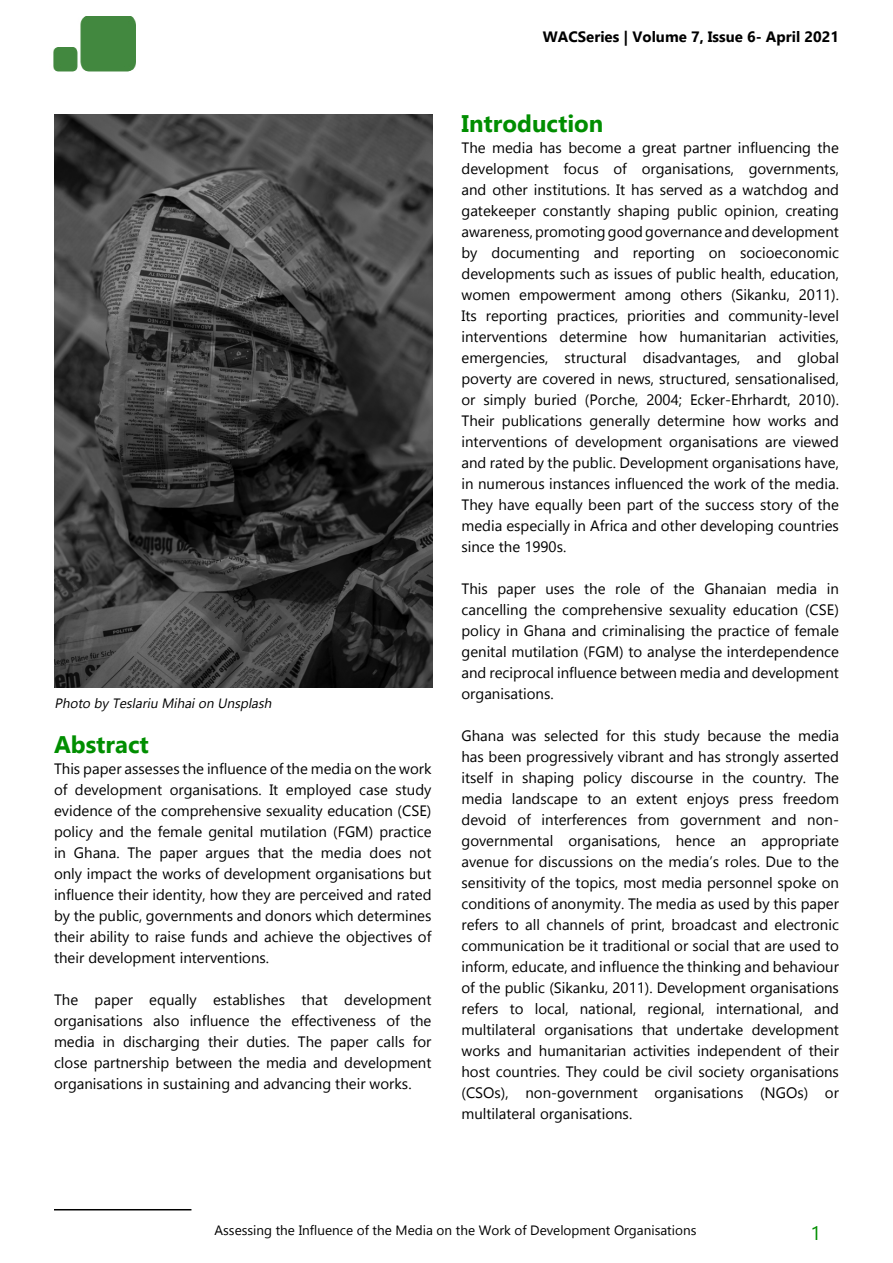
<style>
.page{position:relative;width:893px;height:1263px;background:#fff}
.page>*{position:absolute;margin:0;border:0;box-sizing:border-box;transform-origin:0 0}
.t1{font:700 24px "Gadugi";color:#008e00}
.t2{font:19.5px "Gadugi";color:#008e00}
.t3{font:15px/21px "Gadugi";color:#000;text-align:justify}
.t4{font:700 15px "Gadugi";color:#000}
.t5{font:13.5px "Gadugi";color:#000}
.t6{font:italic 13.5px "Gadugi";color:#000}
</style>
<div class="page">
<img style="left:53px;top:16px;width:82px;height:56px">
<hr style="left:54px;top:1209px;width:137px;height:1px;background:#000">
<img style="left:55px;top:114px;width:377px;height:573px">
<p class="t6" style="left:55px;top:695px;width:221px">Photo by Teslariu Mihai on Unsplash</p>
<h1 class="t1" style="left:54px;top:730px;width:96px">Abstract</h1>
<p class="t3" style="left:54px;top:758px;width:379px">This paper assesses the influence of the media on the work of development organisations. It employed case study evidence of the comprehensive sexuality education (CSE) policy and the female genital mutilation (FGM) practice in Ghana. The paper argues that the media does not only impact the works of development organisations but influence their identity, how they are perceived and rated by the public, governments and donors which determines their ability to raise funds and achieve the objectives of their development interventions.</p>
<p class="t3" style="left:54px;top:989px;width:379px">The paper equally establishes that development organisations also influence the effectiveness of the media in discharging their duties. The paper calls for close partnership between the media and development organisations in sustaining and advancing their works.</p>
<p class="t4" style="left:543px;top:28px;width:298px">WACSeries | Volume 7, Issue 6- April 2021</p>
<h1 class="t1" style="left:461px;top:109px;width:143px">Introduction</h1>
<p class="t3" style="left:461px;top:137px;width:379px">The media has become a great partner influencing the development focus of organisations, governments, and other institutions. It has served as a watchdog and gatekeeper constantly shaping public opinion, creating awareness, promoting good governance and development by documenting and reporting on socioeconomic developments such as issues of public health, education, women empowerment among others (Sikanku, 2011).<br>Its reporting practices, priorities and community-level interventions determine how humanitarian activities, emergencies, structural disadvantages, and global poverty are covered in news, structured, sensationalised, or simply buried (Porche, 2004; Ecker-Ehrhardt, 2010).<br>Their publications generally determine how works and interventions of development organisations are viewed and rated by the public. Development organisations have, in numerous instances influenced the work of the media.<br>They have equally been part of the success story of the media especially in Africa and other developing countries since the 1990s.</p>
<p class="t3" style="left:461px;top:578px;width:379px">This paper uses the role of the Ghanaian media in cancelling the comprehensive sexuality education (CSE) policy in Ghana and criminalising the practice of female genital mutilation (FGM) to analyse the interdependence and reciprocal influence between media and development organisations.</p>
<p class="t3" style="left:461px;top:725px;width:379px">Ghana was selected for this study because the media has been progressively vibrant and has strongly asserted itself in shaping policy discourse in the country. The media landscape to an extent enjoys press freedom devoid of interferences from government and non&shy;governmental organisations, hence an appropriate avenue for discussions on the media’s roles. Due to the sensitivity of the topics, most media personnel spoke on conditions of anonymity. The media as used by this paper refers to all channels of print, broadcast and electronic communication be it traditional or social that are used to inform, educate, and influence the thinking and behaviour of the public (Sikanku, 2011). Development organisations refers to local, national, regional, international, and multilateral organisations that undertake development works and humanitarian activities independent of their host countries. They could be civil society organisations (CSOs), non-government organisations (NGOs) or multilateral organisations.</p>
<p class="t5" style="left:214px;top:1222px;width:483px">Assessing the Influence of the Media on the Work of Development Organisations</p>
<h2 class="t2" style="left:810px;top:1221px;width:12px">1</h2>
</div>
